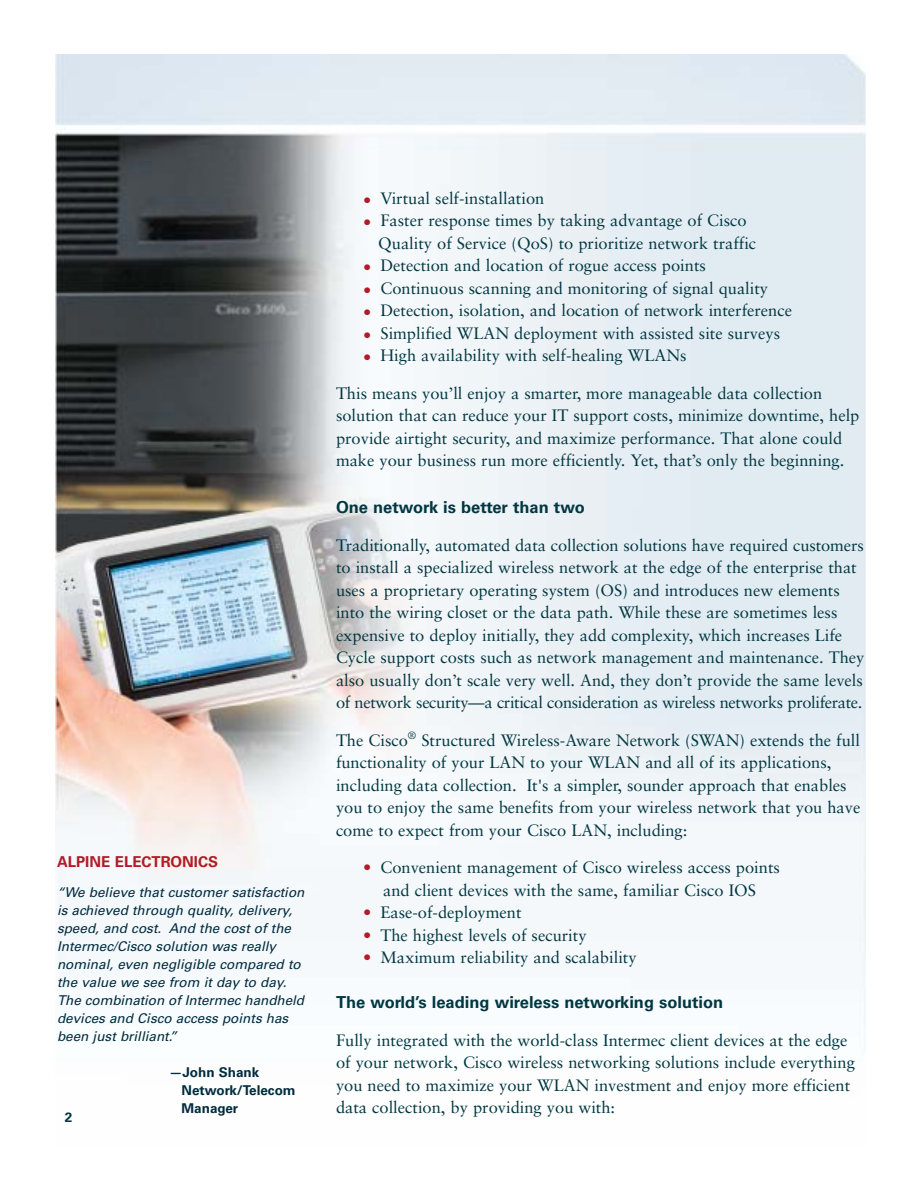
<style>
.page{position:relative;width:918px;height:1188px;background:#fff}
.page>*{position:absolute;margin:0;border:0;box-sizing:border-box;transform-origin:0 0}
.t1{font:16.5px/22.5px "Sabon";color:#013741}
.t2{font:700 16.5px "Univers";color:#013741}
.t3{font:700 15px "Univers";color:#b21b27}
.t4{font:italic 13.5px/18px "Univers";color:#002c3e}
.t5{font:700 13.5px/18px "Univers";color:#002c3e}
.t6{font:700 13.5px "Univers";color:#013741}
.s1{color:#b21b27}
</style>
<div class="page">
<img style="left:56px;top:54px;width:810px;height:972px">
<p class="t3" style="left:57px;top:857px;width:163px">ALPINE ELECTRONICS</p>
<p class="t4" style="left:57px;top:885px;width:249px">“We believe that customer satisfaction is achieved through quality, delivery, speed, and cost. And the cost of the Intermec/Cisco solution was really nominal, even negligible compared to the value we see from it day to day.<br>The combination of Intermec handheld devices and Cisco access points has been just brilliant.”</p>
<p class="t5" style="left:182px;top:1065px;width:116px;text-indent:-12px">—John Shank<br>Network/Telecom<br>Manager</p>
<p class="t6" style="left:65px;top:1112px;width:9px">2</p>
<p class="t1" style="left:363px;top:188px;width:183px"><span class="s1">•</span> Virtual self-installation</p>
<p class="t1" style="left:378px;top:211px;width:380px;text-indent:-15px"><span class="s1">•</span> Faster response times by taking advantage of Cisco<br>Quality of Service (QoS) to prioritize network traffic</p>
<p class="t1" style="left:363px;top:256px;width:344px"><span class="s1">•</span> Detection and location of rogue access points</p>
<p class="t1" style="left:363px;top:278px;width:407px"><span class="s1">•</span> Continuous scanning and monitoring of signal quality</p>
<p class="t1" style="left:363px;top:301px;width:431px"><span class="s1">•</span> Detection, isolation, and location of network interference</p>
<p class="t1" style="left:363px;top:323px;width:419px"><span class="s1">•</span> Simplified WLAN deployment with assisted site surveys</p>
<p class="t1" style="left:363px;top:346px;width:325px"><span class="s1">•</span> High availability with self-healing WLANs</p>
<p class="t1" style="left:336px;top:383px;width:525px">This means you’ll enjoy a smarter, more manageable data collection solution that can reduce your IT support costs, minimize downtime, help provide airtight security, and maximize performance. That alone could make your business run more efficiently. Yet, that’s only the beginning.</p>
<p class="t2" style="left:336px;top:501px;width:250px">One network is better than two</p>
<p class="t1" style="left:336px;top:535px;width:530px">Traditionally, automated data collection solutions have required customers to install a specialized wireless network at the edge of the enterprise that uses a proprietary operating system (OS) and introduces new elements into the wiring closet or the data path. While these are sometimes less expensive to deploy initially, they add complexity, which increases Life Cycle support costs such as network management and maintenance. They also usually don’t scale very well. And, they don’t provide the same levels of network security—a critical consideration as wireless networks proliferate.</p>
<p class="t1" style="left:336px;top:730px;width:526px">The Cisco<sup>®</sup> Structured Wireless-Aware Network (SWAN) extends the full functionality of your LAN to your WLAN and all of its applications, including data collection. It's a simpler, sounder approach that enables you to enjoy the same benefits from your wireless network that you have come to expect from your Cisco LAN, including:</p>
<p class="t1" style="left:363px;top:858px;width:418px;text-align:center"><span class="s1">•</span> Convenient management of Cisco wireless access points and client devices with the same, familiar Cisco IOS</p>
<p class="t1" style="left:363px;top:903px;width:160px"><span class="s1">•</span> Ease-of-deployment</p>
<p class="t1" style="left:363px;top:925px;width:225px"><span class="s1">•</span> The highest levels of security</p>
<p class="t1" style="left:363px;top:948px;width:275px"><span class="s1">•</span> Maximum reliability and scalability</p>
<p class="t2" style="left:336px;top:996px;width:389px">The world’s leading wireless networking solution</p>
<p class="t1" style="left:336px;top:1030px;width:521px">Fully integrated with the world-class Intermec client devices at the edge of your network, Cisco wireless networking solutions include everything you need to maximize your WLAN investment and enjoy more efficient data collection, by providing you with:</p>
</div>
